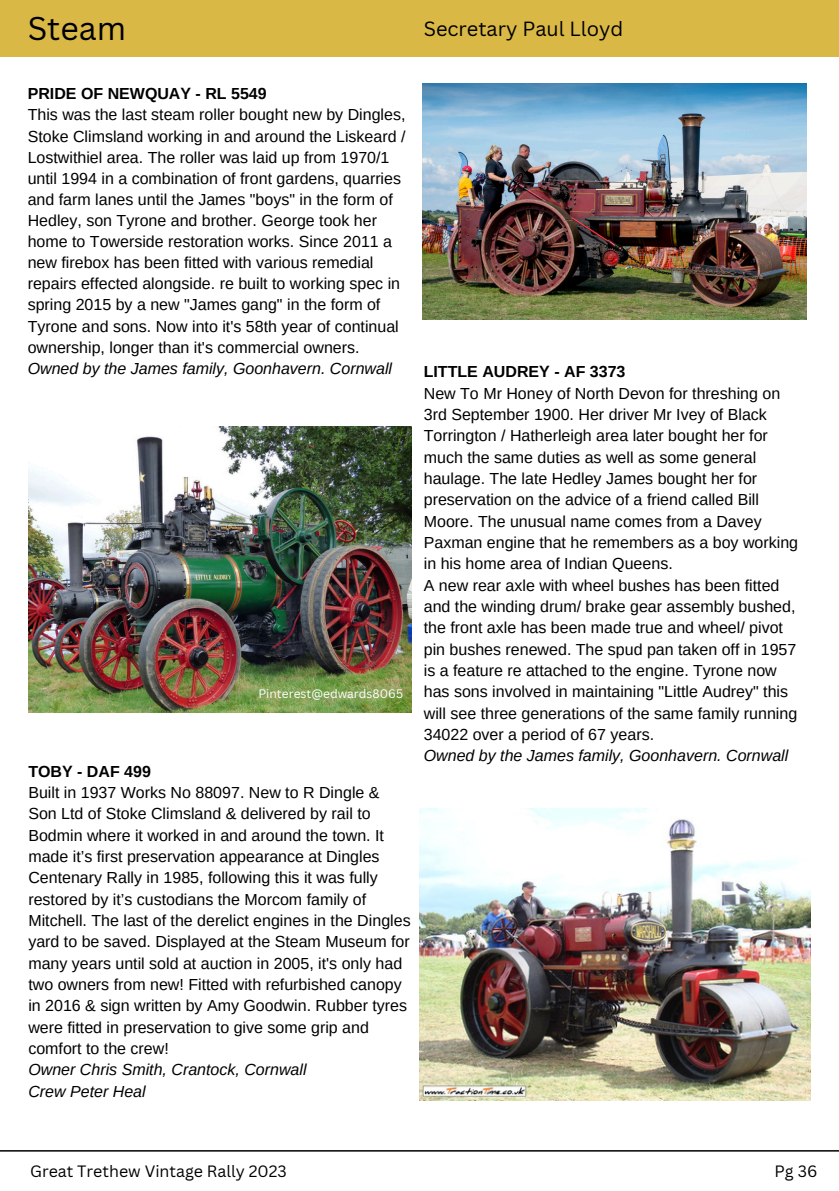
<style>
.page{position:relative;width:839px;height:1191px;background:#fff}
.page>*{position:absolute;margin:0;border:0;box-sizing:border-box;transform-origin:0 0}
.t1{font:32px "Canva Sans";color:#000}
.t2{font:20px "Canva Sans";color:#000}
.t3{font:16px/21.4px "Arimo";color:#000}
.t4{font:16px "Canva Sans";color:#000}
.t5{font:12px "Canva Sans";color:#fff}
.s1{font-weight:700}
.s2{font-style:italic}
</style>
<div class="page">
<hr style="left:0;top:1150px;width:838px;height:2px;background:#000">
<div style="left:0;top:0;width:838px;height:57px;background:#dab846"></div>
<img style="left:422px;top:84px;width:384px;height:235px">
<img style="left:29px;top:426px;width:382px;height:287px">
<img style="left:420px;top:808px;width:390px;height:293px">
<h3 class="t1" style="left:28px;top:5px;width:100px">Steam</h3>
<p class="t2" style="left:424px;top:14px;width:201px">Secretary Paul Lloyd</p>
<p class="t3" style="left:28px;top:83px;width:379px"><span class="s1">PRIDE OF NEWQUAY - RL 5549<br></span>This was the last steam roller bought new by Dingles, Stoke Climsland working in and around the Liskeard / Lostwithiel area. The roller was laid up from 1970/1 until 1994 in a combination of front gardens, quarries and farm lanes until the James "boys" in the form of Hedley, son Tyrone and brother. George took her home to Towerside restoration works. Since 2011 a new firebox has been fitted with various remedial repairs effected alongside. re built to working spec in spring 2015 by a new "James gang" in the form of Tyrone and sons. Now into it's 58th year of continual ownership, longer than it's commercial owners.<br><span class="s2">Owned by the James family, Goonhavern. Cornwall</span></p>
<h3 class="t5" style="left:258px;top:685px;width:146px">Pinterest@edwards8065</h3>
<p class="t3" style="left:28px;top:761px;width:384px"><span class="s1">TOBY - DAF 499<br></span>Built in 1937 Works No 88097. New to R Dingle &amp; Son Ltd of Stoke Climsland &amp; delivered by rail to Bodmin where it worked in and around the town. It made it’s first preservation appearance at Dingles Centenary Rally in 1985, following this it was fully restored by it’s custodians the Morcom family of Mitchell. The last of the derelict engines in the Dingles yard to be saved. Displayed at the Steam Museum for many years until sold at auction in 2005, it's only had two owners from new! Fitted with refurbished canopy in 2016 &amp; sign written by Amy Goodwin. Rubber tyres were fitted in preservation to give some grip and comfort to the crew!<br><span class="s2">Owner Chris Smith, Crantock, Cornwall<br>Crew Peter Heal</span></p>
<h3 class="t3" style="left:424px;top:361px;width:376px"><span class="s1">LITTLE AUDREY - AF 3373<br></span>New To Mr Honey of North Devon for threshing on 3rd September 1900. Her driver Mr Ivey of Black Torrington / Hatherleigh area later bought her for much the same duties as well as some general haulage. The late Hedley James bought her for preservation on the advice of a friend called Bill Moore. The unusual name comes from a Davey Paxman engine that he remembers as a boy working in his home area of Indian Queens.<br>A new rear axle with wheel bushes has been fitted and the winding drum/ brake gear assembly bushed, the front axle has been made true and wheel/ pivot pin bushes renewed. The spud pan taken off in 1957 is a feature re attached to the engine. Tyrone now has sons involved in maintaining "Little Audrey" this will see three generations of the same family running 34022 over a period of 67 years.<br><span class="s2">Owned by the James family, Goonhavern. Cornwall</span></h3>
<p class="t4" style="left:30px;top:1160px;width:258px">Great Trethew Vintage Rally 2023</p>
<h3 class="t4" style="left:774px;top:1160px;width:44px">Pg 36</h3>
</div>
